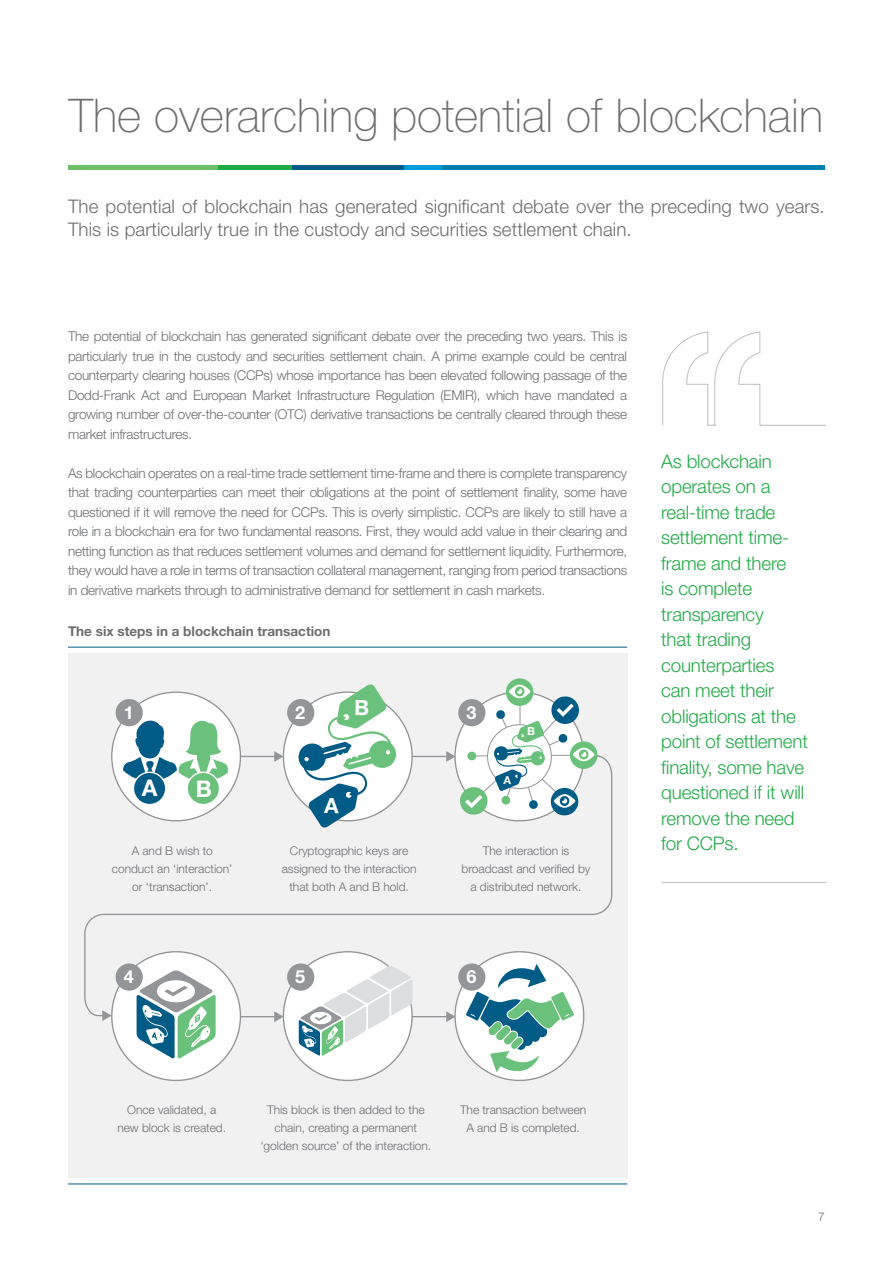
<style>
.page{position:relative;width:893px;height:1263px;background:#fff}
.page>*{position:absolute;margin:0;border:0;box-sizing:border-box;transform-origin:0 0}
.t1{font:100 46.5px "Helvetica Neue LT Std";color:#6d6e71}
.t2{font:700 22.95px "Helvetica Neue LT Std";color:#fff}
.t3{font:300 18.75px/25.5px "Helvetica Neue LT Std";letter-spacing:-.01em;color:#22aa47}
.t4{font:300 18.75px/22.5px "Helvetica Neue LT Std";letter-spacing:.005em;color:#6d6e71}
.t5{font:700 18px "Helvetica Neue LT Std";color:#fff}
.t6{font:300 13.5px/19.5px "Helvetica Neue LT Std";letter-spacing:-.02em;color:#6d6e71;text-align:justify}
.t7{font:700 13.5px "Helvetica Neue LT Std";color:#6d6e71}
.t8{font:300 12px/18px "Helvetica Neue";letter-spacing:-.005em;color:#6d6e71;text-align:center}
.t9{font:300 12px "Helvetica Neue LT Std";color:#6d6e71}
</style>
<div class="page">
<div style="left:68px;top:654px;width:559px;height:523px;background:#f1f1f2"></div>
<svg style="left:274px;top:751px;width:9px;height:4px"></svg>
<svg style="left:274px;top:1017px;width:9px;height:5px"></svg>
<svg style="left:446px;top:1017px;width:8px;height:5px"></svg>
<div style="left:112px;top:692px;width:128px;height:129px;background:#fff;border-radius:50%"></div>
<div style="left:283px;top:692px;width:129px;height:129px;background:#fff;border-radius:50%"></div>
<div style="left:112px;top:952px;width:128px;height:128px;background:#fff;border-radius:50%"></div>
<div style="left:283px;top:952px;width:129px;height:128px;background:#fff;border-radius:50%"></div>
<div style="left:455px;top:952px;width:129px;height:128px;background:#fff;border-radius:50%"></div>
<div style="left:116px;top:699px;width:27px;height:27px;background:#939598;border-radius:50%"></div>
<div style="left:287px;top:699px;width:27px;height:27px;background:#939598;border-radius:50%"></div>
<svg style="left:84px;top:755px;width:529px;height:262px"></svg>
<svg style="left:102px;top:1010px;width:10px;height:11px"></svg>
<svg style="left:123px;top:719px;width:105px;height:62px"></svg>
<div style="left:133px;top:772px;width:33px;height:32px;background:#005c87;border-radius:50%"></div>
<div style="left:133px;top:772px;width:33px;height:33px;border:1px solid #fff;border-radius:50%"></div>
<div style="left:187px;top:772px;width:32px;height:32px;background:#6ac17b;border-radius:50%"></div>
<div style="left:187px;top:772px;width:33px;height:33px;border:1px solid #fff;border-radius:50%"></div>
<svg style="left:466px;top:964px;width:108px;height:108px"></svg>
<svg style="left:299px;top:965px;width:114px;height:91px"></svg>
<svg style="left:137px;top:970px;width:79px;height:88px"></svg>
<hr style="left:441px;top:166px;width:384px;height:4px;background:#007fb3">
<hr style="left:404px;top:166px;width:37px;height:4px;background:#009bd9">
<hr style="left:292px;top:166px;width:112px;height:4px;background:#005c87">
<hr style="left:217px;top:166px;width:75px;height:4px;background:#22aa47">
<hr style="left:68px;top:166px;width:149px;height:4px;background:#6dc067">
<hr style="left:662px;top:882px;width:164px;height:1px;background:#bcbec0">
<svg style="left:662px;top:331px;width:164px;height:95px"></svg>
<hr style="left:68px;top:647px;width:559px;height:1px;background:#005c87">
<hr style="left:68px;top:1183px;width:559px;height:1px;background:#005c87">
<svg style="left:297px;top:684px;width:100px;height:144px"></svg>
<svg style="left:446px;top:678px;width:153px;height:139px"></svg>
<h1 class="t1" style="left:69px;top:89px;width:756px">The overarching potential of blockchain</h1>
<h3 class="t4" style="left:68px;top:195px;width:758px">The potential of blockchain has generated significant debate over the preceding two years.<br>This is particularly true in the custody and securities settlement chain.</h3>
<p class="t6" style="left:68px;top:326px;width:561px">The potential of blockchain has generated significant debate over the preceding two years. This is particularly true in the custody and securities settlement chain. A prime example could be central counterparty clearing houses (CCPs) whose importance has been elevated following passage of the Dodd-Frank Act and European Market Infrastructure Regulation (EMIR), which have mandated a growing number of over-the-counter (OTC) derivative transactions be centrally cleared through these market infrastructures.</p>
<p class="t6" style="left:68px;top:463px;width:561px">As blockchain operates on a real-time trade settlement time-frame and there is complete transparency that trading counterparties can meet their obligations at the point of settlement finality, some have questioned if it will remove the need for CCPs. This is overly simplistic. CCPs are likely to still have a role in a blockchain era for two fundamental reasons. First, they would add value in their clearing and netting function as that reduces settlement volumes and demand for settlement liquidity. Furthermore, they would have a role in terms of transaction collateral management, ranging from period transactions in derivative markets through to administrative demand for settlement in cash markets.</p>
<p class="t7" style="left:68px;top:623px;width:264px">The six steps in a blockchain transaction</p>
<h3 class="t5" style="left:124px;top:701px;width:12px">1</h3>
<h3 class="t5" style="left:295px;top:701px;width:12px">2</h3>
<h3 class="t5" style="left:466px;top:701px;width:12px">3</h3>
<h2 class="t2" style="left:142px;top:774px;width:17px">A</h2>
<h2 class="t2" style="left:196px;top:774px;width:18px">B</h2>
<p class="t8" style="left:112px;top:841px;width:122px">A and B wish to conduct an ‘interaction’ or ‘transaction’.</p>
<p class="t8" style="left:282px;top:841px;width:136px">Cryptographic keys are assigned to the interaction that both A and B hold.</p>
<p class="t8" style="left:462px;top:841px;width:130px">The interaction is broadcast and verified by a distributed network.</p>
<h3 class="t5" style="left:124px;top:966px;width:12px">4</h3>
<h3 class="t5" style="left:295px;top:966px;width:12px">5</h3>
<h3 class="t5" style="left:466px;top:966px;width:12px">6</h3>
<p class="t3" style="left:661px;top:448px;width:148px">As blockchain operates on a real-time trade settlement time&shy;frame and there<br>is complete transparency<br>that trading counterparties can meet their obligations at the point of settlement finality, some have questioned if it will remove the need for CCPs.</p>
<p class="t8" style="left:117px;top:1100px;width:110px">Once validated, a new block is created.</p>
<p class="t8" style="left:460px;top:1100px;width:128px">The transaction between<br>A and B is completed.</p>
<p class="t8" style="left:260px;top:1100px;width:172px">This block is then added to the chain, creating a permanent ‘golden source’ of the interaction.</p>
<p class="t9" style="left:818px;top:1209px;width:8px">7</p>
</div>
